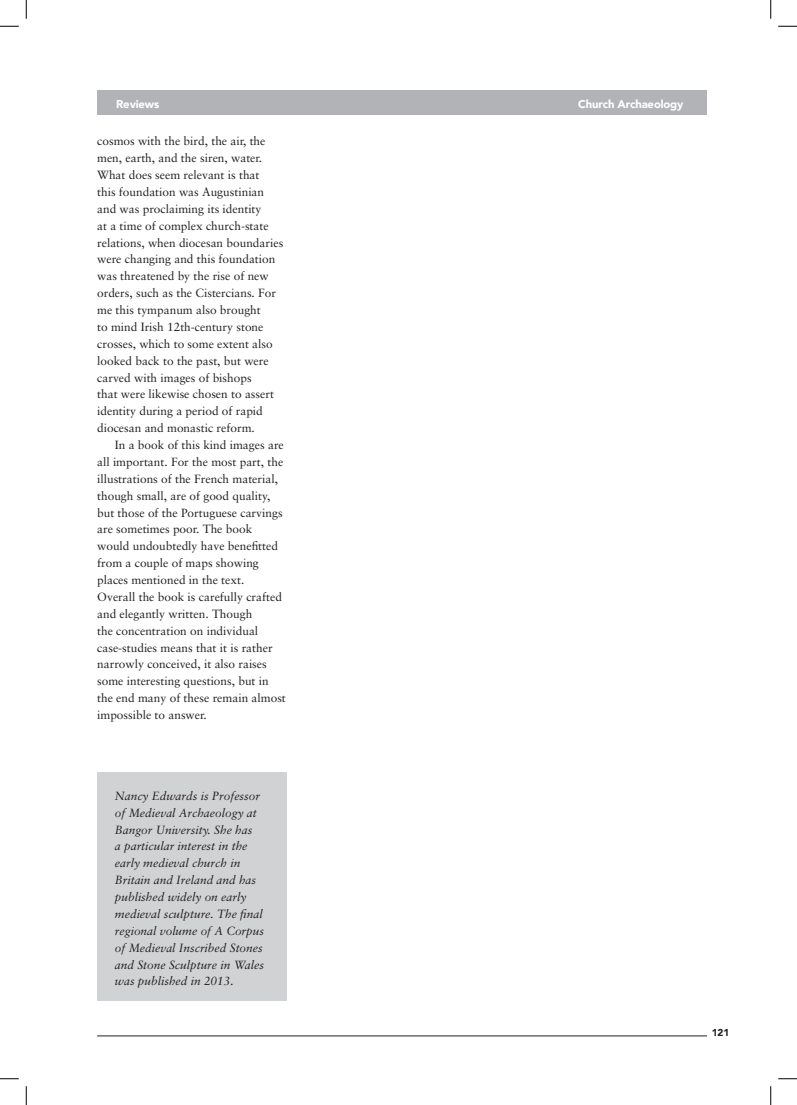
<style>
.page{position:relative;width:797px;height:1105px;background:#fff}
.page>*{position:absolute;margin:0;border:0;box-sizing:border-box;transform-origin:0 0}
.t1{font:11.88px/16.9px "Sabon";color:#231f20}
.t2{font:italic 11.88px/16.9px "Sabon";color:#231f20}
.t3{font:900 11.25px "Avenir";letter-spacing:-.01em;color:#fff}
.t4{font:900 10px "Avenir";color:#231f20}
</style>
<div class="page">
<hr style="left:97px;top:1035px;width:610px;height:1px;background:#231f20">
<div style="left:97px;top:90px;width:610px;height:25px;background:#b2b3b7"></div>
<div style="left:97px;top:772px;width:189px;height:229px;background:#d1d2d4"></div>
<svg style="left:0;top:25px;width:19px;height:2px"></svg>
<svg style="left:778px;top:25px;width:19px;height:2px"></svg>
<svg style="left:0;top:1078px;width:19px;height:1px"></svg>
<svg style="left:778px;top:1078px;width:19px;height:1px"></svg>
<svg style="left:25px;top:0;width:2px;height:19px"></svg>
<svg style="left:25px;top:1086px;width:2px;height:19px"></svg>
<svg style="left:770px;top:0;width:1px;height:19px"></svg>
<svg style="left:770px;top:1086px;width:1px;height:19px"></svg>
<p class="t3" style="left:116px;top:97px;width:45px">Reviews</p>
<p class="t3" style="left:578px;top:97px;width:107px">Church Archaeology</p>
<p class="t1" style="left:97px;top:133px;width:188px">cosmos with the bird, the air, the men, earth, and the siren, water.<br>What does seem relevant is that<br>this foundation was Augustinian and was proclaiming its identity<br>at a time of complex church-state relations, when diocesan boundaries were changing and this foundation was threatened by the rise of new orders, such as the Cistercians. For me this tympanum also brought<br>to mind Irish 12th-century stone crosses, which to some extent also looked back to the past, but were carved with images of bishops<br>that were likewise chosen to assert identity during a period of rapid diocesan and monastic reform.</p>
<p class="t1" style="left:97px;top:436px;width:190px;text-indent:18px">In a book of this kind images are all important. For the most part, the illustrations of the French material, though small, are of good quality, but those of the Portuguese carvings are sometimes poor. The book would undoubtedly have benefitted from a couple of maps showing places mentioned in the text.<br>Overall the book is carefully crafted and elegantly written. Though<br>the concentration on individual case-studies means that it is rather narrowly conceived, it also raises some interesting questions, but in the end many of these remain almost impossible to answer.</p>
<p class="t2" style="left:115px;top:787px;width:151px">Nancy Edwards is Professor of Medieval Archaeology at<br>Bangor University. She has<br>a particular interest in the early medieval church in<br>Britain and Ireland and has published widely on early medieval sculpture. The final regional volume of A Corpus of Medieval Inscribed Stones and Stone Sculpture in Wales was published in 2013.</p>
<p class="t4" style="left:711px;top:1026px;width:19px">121</p>
</div>
